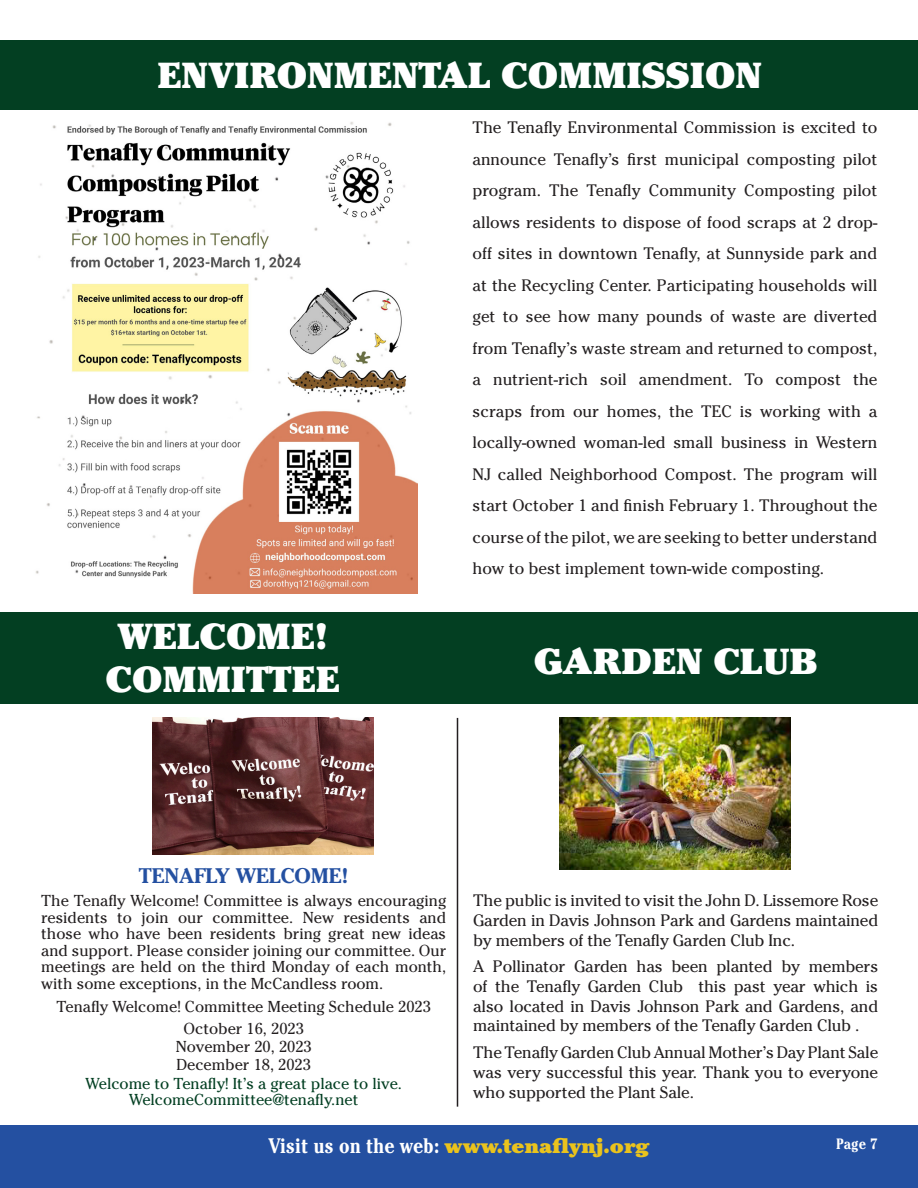
<style>
.page{position:relative;width:918px;height:1188px;background:#fff}
.page>*{position:absolute;margin:0;border:0;box-sizing:border-box;transform-origin:0 0}
.t1{font:900 36px/43.2px "Cheltenham Std";color:#fff;text-align:center}
.t2{font:900 21px "Cheltenham Std";color:#eac31d}
.t3{font:700 21px "Cheltenham Std";color:#2450a1}
.t4{font:16.5px/31.5px "Cheltenham Std";letter-spacing:-.01em;color:#231f20;text-align:justify}
.t5{font:15.75px/16.5px "Cheltenham Std";color:#231f20;text-align:justify}
.t6{font:15.75px/15.8px "Cheltenham Std";color:#033f22;text-align:center}
.t7{font:700 condensed 15px "Cheltenham Std";color:#fff}
.s1{font-weight:700;font-stretch:condensed;color:#fff}
</style>
<div class="page">
<div style="left:0;top:1125px;width:918px;height:63px;background:#2450a1"></div>
<div style="left:0;top:40px;width:918px;height:70px;background:#033f22"></div>
<div style="left:0;top:612px;width:460px;height:92px;background:#033f22"></div>
<hr style="left:457px;top:718px;width:1px;height:389px;background:#231f20">
<img style="left:35px;top:122px;width:382px;height:472px">
<img style="left:153px;top:717px;width:220px;height:138px">
<div style="left:460px;top:612px;width:458px;height:92px;background:#033f22"></div>
<img style="left:559px;top:717px;width:232px;height:152px">
<h1 class="t1" style="left:157px;top:54px;width:606px">ENVIRONMENTAL COMMISSION</h1>
<p class="t4" style="left:472px;top:112px;width:407px">The Tenafly Environmental Commission is excited to announce Tenafly’s first municipal composting pilot program. The Tenafly Community Composting pilot allows residents to dispose of food scraps at 2 drop&shy;off sites in downtown Tenafly, at Sunnyside park and at the Recycling Center. Participating households will get to see how many pounds of waste are diverted from Tenafly’s waste stream and returned to compost, a nutrient-rich soil amendment. To compost the scraps from our homes, the TEC is working with a locally-owned woman-led small business in Western NJ called Neighborhood Compost. The program will start October 1 and finish February 1. Throughout the course of the pilot, we are seeking to better understand how to best implement town-wide composting.</p>
<h1 class="t1" style="left:106px;top:615px;width:236px">WELCOME!<br>COMMITTEE</h1>
<h1 class="t1" style="left:534px;top:640px;width:286px">GARDEN CLUB</h1>
<p class="t3" style="left:139px;top:863px;width:211px">TENAFLY WELCOME!</p>
<p class="t5" style="left:41px;top:893px;width:407px">The Tenafly Welcome! Committee is always encouraging residents to join our committee. New residents and those who have been residents bring great new ideas and support. Please consider joining our committee. Our meetings are held on the third Monday of each month, with some exceptions, in the McCandless room.</p>
<p class="t5" style="left:57px;top:996px;width:376px;line-height:21.8px;text-align:center">Tenafly Welcome! Committee Meeting Schedule 2023<br>October 16, 2023</p>
<p class="t5" style="left:176px;top:1038px;width:138px;line-height:18px">November 20, 2023<br>December 18, 2023</p>
<p class="t6" style="left:86px;top:1076px;width:318px">Welcome to Tenafly! It’s a great place to live.<br>WelcomeCommittee@tenafly.net</p>
<p class="t4" style="left:473px;top:890px;width:407px;line-height:19.8px">The public is invited to visit the John D. Lissemore Rose Garden in Davis Johnson Park and Gardens maintained by members of the Tenafly Garden Club Inc.</p>
<p class="t4" style="left:473px;top:957px;width:407px;line-height:19.8px">A Pollinator Garden has been planted by members of the Tenafly Garden Club this past year which is also located in Davis Johnson Park and Gardens, and maintained by members of the Tenafly Garden Club .</p>
<p class="t4" style="left:473px;top:1042px;width:407px;line-height:19.8px">The Tenafly Garden Club Annual Mother’s Day Plant Sale was very successful this year. Thank you to everyone who supported the Plant Sale.</p>
<p class="t2" style="left:269px;top:1133px;width:382px"><span class="s1">Visit us on the web:</span> www.tenaflynj.org</p>
<p class="t7" style="left:836px;top:1135px;width:43px">Page 7</p>
</div>
